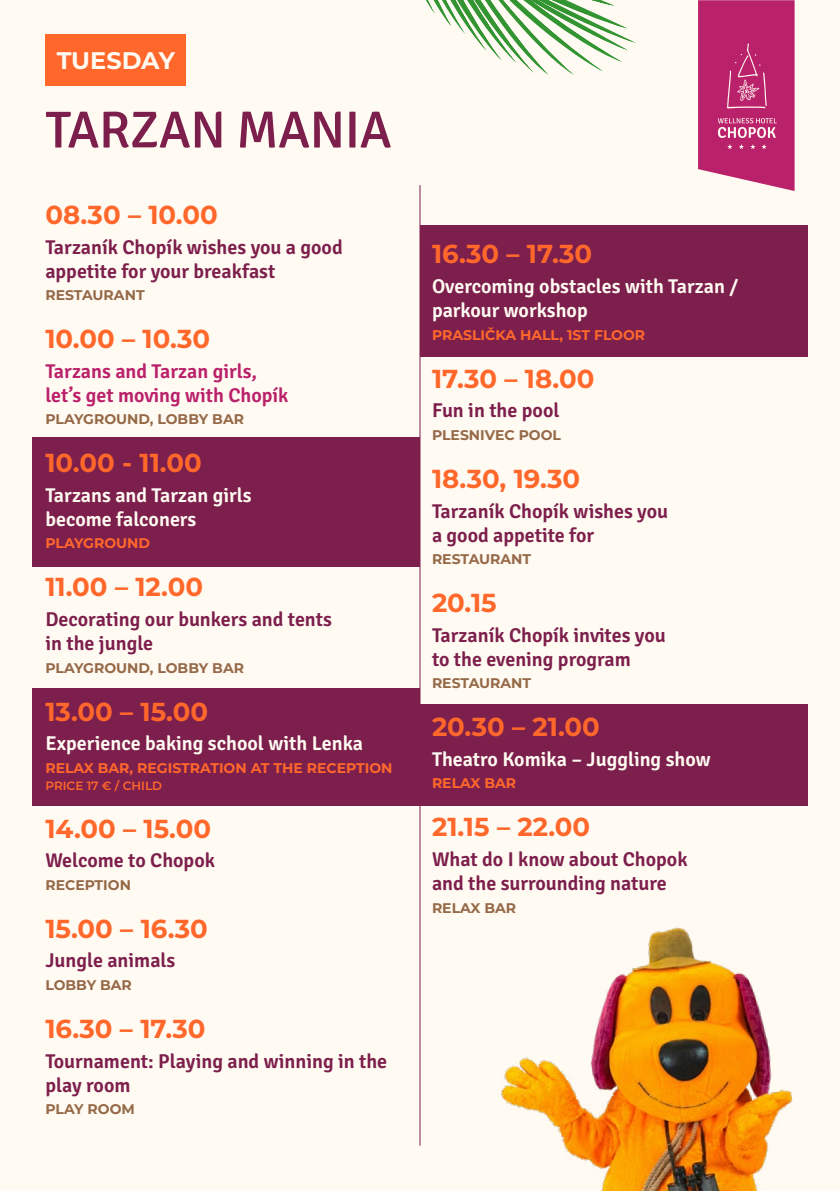
<style>
.page{position:relative;width:840px;height:1191px;background:#fff}
.page>*{position:absolute;margin:0;border:0;box-sizing:border-box;transform-origin:0 0}
.t1{font:300 52px "Signika";letter-spacing:-.01em;color:#7d1f4c}
.t2{font:700 26px "Montserrat";color:#ff672b}
.t3{font:700 24px "Montserrat";letter-spacing:-.005em;color:#fffaf2}
.t4{font:300 20px/24px "Signika";color:#7d1f4c}
.t5{font:300 20px/24px "Signika";color:#fffaf2}
.t6{font:300 20px/24px "Signika";color:#ba216b}
.t7{font:700 14px "Montserrat";color:#956947}
.t8{font:700 14px "Montserrat";color:#ff672b}
.t9{font:600 12px "Montserrat";color:#ff672b}
</style>
<div class="page">
<div style="left:0;top:0;width:839px;height:1191px;background:#fffaf2"></div>
<div style="left:45px;top:34px;width:141px;height:52px;background:#ff672b"></div>
<svg style="left:698px;top:0;width:96px;height:191px;background:#c13778"></svg>
<svg style="left:426px;top:0;width:209px;height:75px"></svg>
<img style="left:501px;top:927px;width:292px;height:264px">
<div style="left:33px;top:438px;width:387px;height:129px;background:#7d1f4c"></div>
<div style="left:33px;top:688px;width:387px;height:117px;background:#7d1f4c"></div>
<div style="left:420px;top:704px;width:386px;height:101px;background:#7d1f4c"></div>
<div style="left:420px;top:226px;width:386px;height:131px;background:#7d1f4c"></div>
<hr style="left:419px;top:185px;width:1px;height:960px;background:#7d1f4c">
<p class="t3" style="left:57px;top:43px;width:120px">TUESDAY</p>
<h1 class="t1" style="left:45px;top:93px;width:347px">TARZAN MANIA</h1>
<h2 class="t2" style="left:45px;top:196px;width:174px">08.30 – 10.00</h2>
<p class="t4" style="left:45px;top:233px;width:299px">Tarzaník Chopík wishes you a good appetite for your breakfast</p>
<p class="t7" style="left:45px;top:285px;width:101px">RESTAURANT</p>
<h2 class="t2" style="left:45px;top:320px;width:166px">10.00 – 10.30</h2>
<p class="t6" style="left:45px;top:358px;width:244px">Tarzans and Tarzan girls, let’s get moving with Chopík</p>
<p class="t7" style="left:45px;top:409px;width:200px">PLAYGROUND, LOBBY BAR</p>
<h2 class="t2" style="left:45px;top:444px;width:158px">10.00 - 11.00</h2>
<p class="t5" style="left:45px;top:482px;width:207px">Tarzans and Tarzan girls become falconers</p>
<p class="t8" style="left:45px;top:533px;width:106px">PLAYGROUND</p>
<h2 class="t2" style="left:45px;top:568px;width:159px">11.00 – 12.00</h2>
<p class="t4" style="left:45px;top:606px;width:288px">Decorating our bunkers and tents in the jungle</p>
<p class="t7" style="left:45px;top:657px;width:200px">PLAYGROUND, LOBBY BAR</p>
<h2 class="t2" style="left:45px;top:692px;width:164px">13.00 – 15.00</h2>
<p class="t5" style="left:45px;top:730px;width:319px">Experience baking school with Lenka</p>
<p class="t8" style="left:45px;top:757px;width:348px">RELAX BAR, REGISTRATION AT THE RECEPTION</p>
<p class="t9" style="left:45px;top:776px;width:118px">PRICE 17 € / CHILD</p>
<h2 class="t2" style="left:45px;top:809px;width:167px">14.00 – 15.00</h2>
<p class="t4" style="left:45px;top:847px;width:171px">Welcome to Chopok</p>
<p class="t7" style="left:45px;top:874px;width:87px">RECEPTION</p>
<h2 class="t2" style="left:45px;top:909px;width:164px">15.00 – 16.30</h2>
<p class="t4" style="left:45px;top:947px;width:131px">Jungle animals</p>
<p class="t7" style="left:45px;top:974px;width:88px">LOBBY BAR</p>
<h2 class="t2" style="left:45px;top:1010px;width:162px">16.30 – 17.30</h2>
<p class="t4" style="left:45px;top:1047px;width:343px">Tournament: Playing and winning in the play room</p>
<p class="t7" style="left:45px;top:1099px;width:91px">PLAY ROOM</p>
<h2 class="t2" style="left:432px;top:235px;width:162px">16.30 – 17.30</h2>
<p class="t5" style="left:432px;top:273px;width:307px">Overcoming obstacles with Tarzan / parkour workshop</p>
<p class="t8" style="left:432px;top:324px;width:215px">PRASLIČKA HALL, 1ST FLOOR</p>
<h2 class="t2" style="left:432px;top:360px;width:164px">17.30 – 18.00</h2>
<p class="t4" style="left:432px;top:397px;width:129px">Fun in the pool</p>
<p class="t7" style="left:432px;top:425px;width:130px">PLESNIVEC POOL</p>
<h2 class="t2" style="left:432px;top:460px;width:150px">18.30, 19.30</h2>
<p class="t4" style="left:432px;top:497px;width:237px">Tarzaník Chopík wishes you a good appetite for</p>
<p class="t7" style="left:432px;top:549px;width:101px">RESTAURANT</p>
<h2 class="t2" style="left:432px;top:584px;width:66px">20.15</h2>
<p class="t4" style="left:432px;top:621px;width:235px">Tarzaník Chopík invites you to the evening program</p>
<p class="t7" style="left:432px;top:673px;width:101px">RESTAURANT</p>
<h2 class="t2" style="left:432px;top:708px;width:169px">20.30 – 21.00</h2>
<p class="t5" style="left:432px;top:746px;width:280px">Theatro Komika – Juggling show</p>
<p class="t8" style="left:432px;top:773px;width:86px">RELAX BAR</p>
<h2 class="t2" style="left:432px;top:808px;width:160px">21.15 – 22.00</h2>
<p class="t4" style="left:432px;top:846px;width:257px">What do I know about Chopok and the surrounding nature</p>
<p class="t7" style="left:432px;top:897px;width:86px">RELAX BAR</p>
</div>
